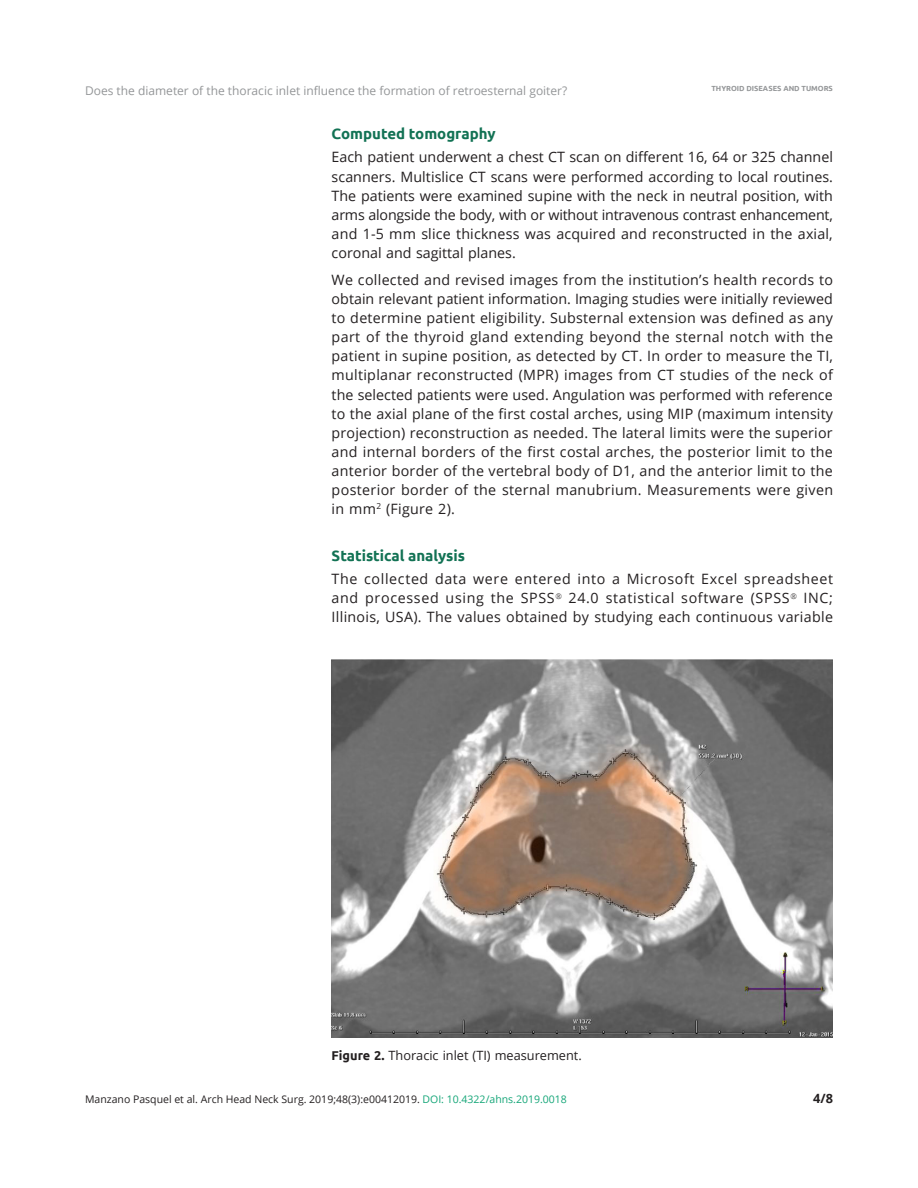
<style>
.page{position:relative;width:918px;height:1188px;background:#fff}
.page>*{position:absolute;margin:0;border:0;box-sizing:border-box;transform-origin:0 0}
.Heading2{font:700 15px "Ubuntu";color:#127254}
.Paragraph{font:14.25px/19px "Open Sans";letter-spacing:.02em;color:#231f20;text-align:justify}
.FigureCaption{font:12.75px "Open Sans";color:#231f20}
.t1{font:700 12.75px "Open Sans";color:#231f20}
.t2{font:12px "Open Sans";color:#949698}
.t3{font:10.5px "Open Sans";color:#231f20}
.t4{font:700 7.35px "Ubuntu";color:#949698}
.s1{font-family:"Ubuntu";font-weight:700}
.s2{color:#15a678}
</style>
<div class="page">
<img style="left:332px;top:659px;width:501px;height:379px">
<p class="t2" style="left:85px;top:82px;width:484px">Does the diameter of the thoracic inlet influence the formation of retroesternal goiter?</p>
<p class="t4" style="left:711px;top:84px;width:123px">THYROID DISEASES AND TUMORS</p>
<p class="Heading2" style="left:332px;top:125px;width:165px">Computed tomography</p>
<p class="Paragraph" style="left:332px;top:147px;width:503px">Each patient underwent a chest CT scan on different 16, 64 or 325 channel scanners. Multislice CT scans were performed according to local routines.<br>The patients were examined supine with the neck in neutral position, with arms alongside the body, with or without intravenous contrast enhancement, and 1-5 mm slice thickness was acquired and reconstructed in the axial, coronal and sagittal planes.</p>
<p class="Paragraph" style="left:332px;top:270px;width:503px">We collected and revised images from the institution’s health records to obtain relevant patient information. Imaging studies were initially reviewed to determine patient eligibility. Substernal extension was defined as any part of the thyroid gland extending beyond the sternal notch with the patient in supine position, as detected by CT. In order to measure the TI, multiplanar reconstructed (MPR) images from CT studies of the neck of the selected patients were used. Angulation was performed with reference to the axial plane of the first costal arches, using MIP (maximum intensity projection) reconstruction as needed. The lateral limits were the superior and internal borders of the first costal arches, the posterior limit to the anterior border of the vertebral body of D1, and the anterior limit to the posterior border of the sternal manubrium. Measurements were given in mm<sup>2</sup> (Figure 2).</p>
<p class="Heading2" style="left:332px;top:547px;width:135px">Statistical analysis</p>
<p class="Paragraph" style="left:332px;top:569px;width:503px">The collected data were entered into a Microsoft Excel spreadsheet and processed using the SPSS 24.0 statistical software (SPSS INC; Illinois, USA). The values obtained by studying each continuous variable</p>
<p class="FigureCaption" style="left:332px;top:1047px;width:252px"><span class="s1">Figure 2.</span> Thoracic inlet (TI) measurement.</p>
<p class="t3" style="left:85px;top:1092px;width:483px">Manzano Pasquel et al. Arch Head Neck Surg. 2019;48(3):e00412019. <span class="s2">DOI: 10.4322/ahns.2019.0018</span></p>
<p class="t1" style="left:813px;top:1089px;width:21px">4/8</p>
</div>
